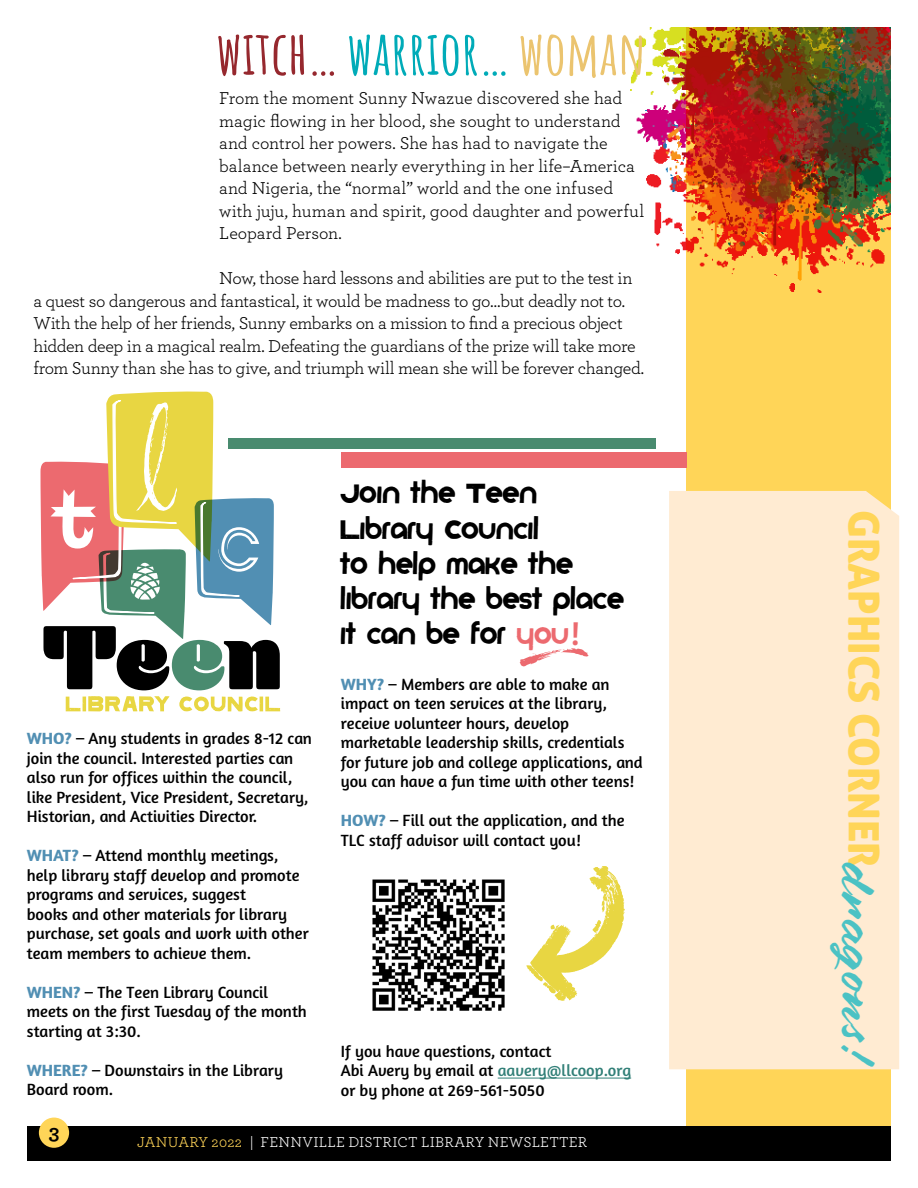
<style>
.page{position:relative;width:918px;height:1188px;background:#fff}
.page>*{position:absolute;margin:0;border:0;box-sizing:border-box;transform-origin:0 0}
.t1{font:700 60px "Amatic SC";color:#00abb8}
.t2{font:49.5px "Brushland";color:#4bc2c4}
.t3{font:45.9px/35.2px "BD Plakatbau";color:#000}
.t4{font:42px "Aller Display";color:#ffd558}
.t5{font:700 21px "Archer Pro";color:#000}
.t6{font:18px/22.5px "Archer Pro";letter-spacing:-.015em;color:#000}
.t7{font:16.5px/19.5px "Amaranth";color:#000}
.t8{font:15px "Archer Pro";letter-spacing:.015em;color:#fff}
.s1{color:#96282e}
.s2{color:#ebc46f}
.s3{font-weight:700;color:#518fb3}
.s4{color:#ec6a6f}
.s5{font-family:"Amaranth";font-size:33.45px;color:#ec6a6f}
.s6{color:#328078}
.s7{color:#ffd558}
</style>
<div class="page">
<div style="left:687px;top:27px;width:204px;height:1134px;background:#ffd558"></div>
<div style="left:27px;top:1126px;width:864px;height:35px;background:#000"></div>
<div style="left:39px;top:1118px;width:30px;height:30px;background:#ffd558;border-radius:50%"></div>
<div style="left:228px;top:438px;width:428px;height:10px;background:#498b6f"></div>
<div style="left:669px;top:491px;width:230px;height:578px;background:#ffebd2"></div>
<svg style="left:40px;top:391px;width:240px;height:299px"></svg>
<svg style="left:66px;top:696px;width:214px;height:16px"></svg>
<img style="left:372px;top:879px;width:133px;height:132px">
<svg style="left:526px;top:866px;width:99px;height:135px"></svg>
<svg style="left:520px;top:648px;width:68px;height:18px"></svg>
<img style="left:630px;top:27px;width:261px;height:265px">
<hr style="left:498px;top:1078px;width:133px;height:1px;background:#328078">
<div style="left:341px;top:452px;width:346px;height:15px;background:#ec6a6f"></div>
<h1 class="t1" style="left:216px;top:7px;width:431px"><span class="s1">WITCH…</span> WARRIOR… <span class="s2">WOMAN</span></h1>
<p class="t6" style="left:219px;top:86px;width:426px">From the moment Sunny Nwazue discovered she had magic flowing in her blood, she sought to understand and control her powers. She has had to navigate the balance between nearly everything in her life–America and Nigeria, the “normal” world and the one infused with juju, human and spirit, good daughter and powerful Leopard Person.</p>
<p class="t6" style="left:33px;top:266px;width:612px;text-indent:186px">Now, those hard lessons and abilities are put to the test in a quest so dangerous and fantastical, it would be madness to go…but deadly not to.<br>With the help of her friends, Sunny embarks on a mission to find a precious object hidden deep in a magical realm. Defeating the guardians of the prize will take more from Sunny than she has to give, and triumph will mean she will be forever changed.</p>
<p class="t7" style="left:27px;top:728px;width:287px"><span class="s3">WHO?</span> – Any students in grades 8-12 can join the council. Interested parties can also run for offices within the council, like President, Vice President, Secretary, Historian, and Activities Director.</p>
<p class="t7" style="left:27px;top:845px;width:283px"><span class="s3">WHAT?</span> – Attend monthly meetings, help library staff develop and promote programs and services, suggest<br>books and other materials for library purchase, set goals and work with other team members to achieve them.</p>
<p class="t7" style="left:27px;top:982px;width:281px"><span class="s3">WHEN?</span> – The Teen Library Council meets on the first Tuesday of the month starting at 3:30.</p>
<p class="t7" style="left:27px;top:1060px;width:258px"><span class="s3">WHERE?</span> – Downstairs in the Library<br>Board room.</p>
<h3 class="t3" style="left:341px;top:470px;width:285px">Join the Teen<br>Library Council<br>to help make the library the best place it can be for <span class="s4">you</span><span class="s5">!</span></h3>
<p class="t7" style="left:341px;top:674px;width:303px"><span class="s3">WHY?</span> – Members are able to make an impact on teen services at the library, receive volunteer hours, develop marketable leadership skills, credentials for future job and college applications, and you can have a fun time with other teens!</p>
<p class="t7" style="left:341px;top:811px;width:285px"><span class="s3">HOW?</span> – Fill out the application, and the<br>TLC staff advisor will contact you!</p>
<p class="t7" style="left:341px;top:1041px;width:292px">If you have questions, contact<br>Abi Avery by email at <span class="s6">aavery@llcoop.org </span>or by phone at 269-561-5050</p>
<p class="t5" style="left:49px;top:1115px;width:12px">3</p>
<p class="t8" style="left:137px;top:1132px;width:452px"><span class="s7">JANUARY 2022</span> | FENNVILLE DISTRICT LIBRARY NEWSLETTER</p>
<h3 class="t4" style="left:891px;top:510px;width:360px;rotate:90deg">GRAPHICS CORNER</h3>
<h2 class="t2" style="left:888px;top:862px;width:206px;rotate:90deg">dragons!</h2>
</div>
